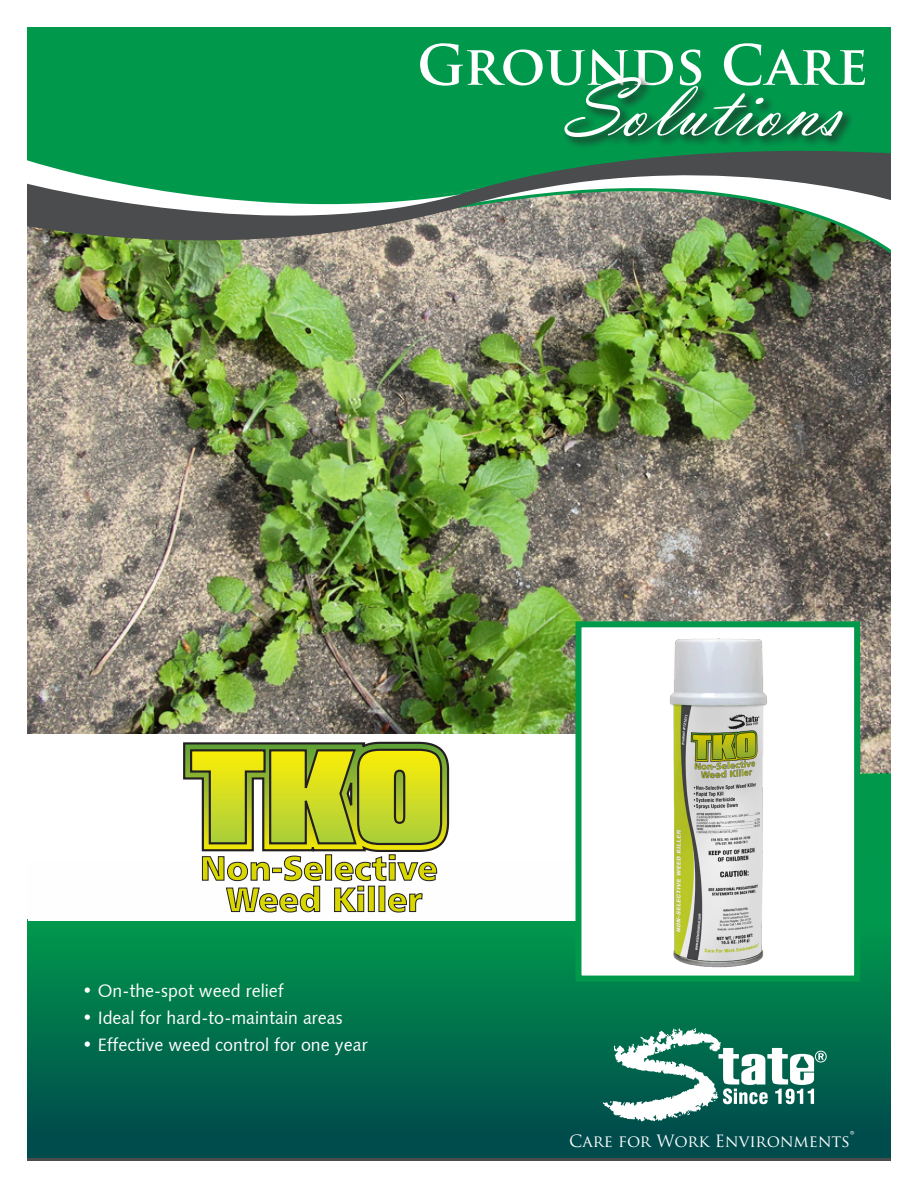
<style>
.page{position:relative;width:918px;height:1188px;background:#fff}
.page>*{position:absolute;margin:0;border:0;box-sizing:border-box;transform-origin:0 0}
.t1{font:85.5px "Vladimir Scr D";color:#fff}
.t2{font:700 54px "Trajan Pro";color:#fff}
.t3{font:18px "Humanist 531 BT Roman A";color:#fff}
.t4{font:16.5px "Trajan Pro";color:#fff}
.s1{font-size:21px}
</style>
<div class="page">
<div style="left:27px;top:27px;width:864px;height:109px;background:#00994c"></div>
<img style="left:27px;top:270px;width:864px;height:891px">
<img style="left:27px;top:136px;width:864px;height:134px">
<div style="left:562px;top:74px;width:293px;height:76px;background:#231f20;opacity:.75"></div>
<div style="left:578px;top:624px;width:279px;height:355px;background:#fff"></div>
<img style="left:670px;top:638px;width:97px;height:330px">
<div style="left:575px;top:621px;width:285px;height:361px;border:6px solid #00994c"></div>
<svg style="left:603px;top:1028px;width:224px;height:93px"></svg>
<p class="t2" style="left:417px;top:32px;width:452px">GROUNDS CARE</p>
<p class="t1" style="left:564px;top:59px;width:279px">Solutions</p>
<p class="t3" style="left:82px;top:980px;width:203px">• On-the-spot weed relief</p>
<p class="t3" style="left:82px;top:1007px;width:262px">• Ideal for hard-to-maintain areas</p>
<p class="t3" style="left:82px;top:1034px;width:287px">• Effective weed control for one year</p>
<p class="t4" style="left:569px;top:1130px;width:287px">Care for Work Environments<span class="s1">®</span></p>
</div>
